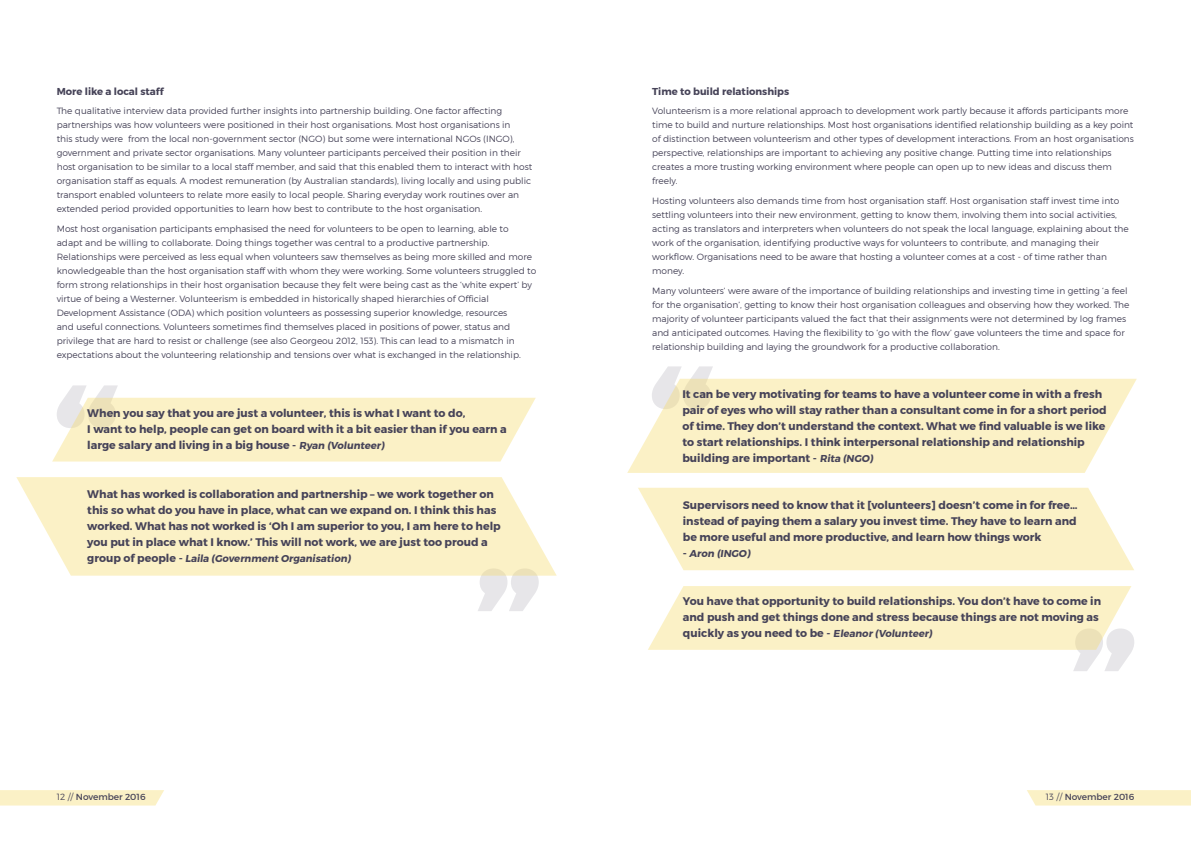
<style>
.page{position:relative;width:1191px;height:842px;background:#fff}
.page>*{position:absolute;margin:0;border:0;box-sizing:border-box;transform-origin:0 0}
.t1{font:700 11px/16px "Montserrat";color:#464358}
.t2{font:700 10px "Montserrat";color:#464358}
.t3{font:300 9px/14px "Montserrat";color:#464358}
.t4{font:9px "Montserrat";color:#464358}
.s1{font-size:10px}
.s2{font-size:11px}
.s3{font-weight:300}
</style>
<div class="page">
<div style="left:1027px;top:790px;width:164px;height:15px;background:#fbf1c6"></div>
<div style="left:0;top:790px;width:164px;height:15px;background:#fbf1c6"></div>
<svg style="left:52px;top:385px;width:484px;height:76px"></svg>
<svg style="left:478px;top:576px;width:61px;height:35px"></svg>
<svg style="left:16px;top:477px;width:541px;height:99px;background:#fbf2cb"></svg>
<svg style="left:659px;top:366px;width:54px;height:13px"></svg>
<svg style="left:627px;top:379px;width:509px;height:94px;background:#faf1cb"></svg>
<svg style="left:638px;top:488px;width:496px;height:82px;background:#fbf2cb"></svg>
<svg style="left:648px;top:586px;width:486px;height:85px"></svg>
<p class="t2" style="left:57px;top:85px;width:108px">More like a local staff</p>
<p class="t3" style="left:57px;top:104px;width:477px">The qualitative interview data provided further insights into partnership building. One factor affecting partnerships was how volunteers were positioned in their host organisations. Most host organisations in<br>this study were from the local non-government sector (NGO) but some were international NGOs (INGO), government and private sector organisations. Many volunteer participants perceived their position in their host organisation to be similar to a local staff member, and said that this enabled them to interact with host organisation staff as equals. A modest remuneration (by Australian standards), living locally and using public transport enabled volunteers to relate more easily to local people. Sharing everyday work routines over an extended period provided opportunities to learn how best to contribute to the host organisation.</p>
<p class="t3" style="left:57px;top:222px;width:481px">Most host organisation participants emphasised the need for volunteers to be open to learning, able to adapt and be willing to collaborate. Doing things together was central to a productive partnership.<br>Relationships were perceived as less equal when volunteers saw themselves as being more skilled and more knowledgeable than the host organisation staff with whom they were working. Some volunteers struggled to form strong relationships in their host organisation because they felt were being cast as the ‘white expert’ by virtue of being a Westerner. Volunteerism is embedded in historically shaped hierarchies of Official Development Assistance (ODA) which position volunteers as possessing superior knowledge, resources<br>and useful connections. Volunteers sometimes find themselves placed in positions of power, status and privilege that are hard to resist or challenge (see also Georgeou 2012, 153). This can lead to a mismatch in expectations about the volunteering relationship and tensions over what is exchanged in the relationship.</p>
<p class="t1" style="left:87px;top:405px;width:421px">When you say that you are just a volunteer, this is what I want to do,<br>I want to help, people can get on board with it a bit easier than if you earn a large salary and living in a big house - <span class="s1">Ryan (Volunteer)</span></p>
<p class="t1" style="left:87px;top:486px;width:415px">What has worked is collaboration and partnership – we work together on this so what do you have in place, what can we expand on. I think this has worked. What has not worked is ‘Oh I am superior to you, I am here to help you put in place what I know.’ This will not work, we are just too proud a</p>
<p class="t2" style="left:87px;top:552px;width:267px"><span class="s2">g ro u p of p e o p l e -</span> Laila (Government Organisation)</p>
<p class="t2" style="left:652px;top:85px;width:138px">Time to build relationships</p>
<p class="t3" style="left:652px;top:104px;width:483px">Volunteerism is a more relational approach to development work partly because it affords participants more time to build and nurture relationships. Most host organisations identified relationship building as a key point of distinction between volunteerism and other types of development interactions. From an host organisations perspective, relationships are important to achieving any positive change. Putting time into relationships creates a more trusting working environment where people can open up to new ideas and discuss them freely.</p>
<p class="t3" style="left:652px;top:194px;width:478px">Hosting volunteers also demands time from host organisation staff. Host organisation staff invest time into settling volunteers into their new environment, getting to know them, involving them into social activities, acting as translators and interpreters when volunteers do not speak the local language, explaining about the work of the organisation, identifying productive ways for volunteers to contribute, and managing their workflow. Organisations need to be aware that hosting a volunteer comes at a cost - of time rather than money.</p>
<p class="t3" style="left:652px;top:283px;width:479px">Many volunteers’ were aware of the importance of building relationships and investing time in getting ‘a feel for the organisation’, getting to know their host organisation colleagues and observing how they worked. The majority of volunteer participants valued the fact that their assignments were not determined by log frames and anticipated outcomes. Having the flexibility to ‘go with the flow’ gave volunteers the time and space for relationship building and laying the groundwork for a productive collaboration.</p>
<p class="t1" style="left:682px;top:386px;width:426px">It can be very motivating for teams to have a volunteer come in with a fresh pair of eyes who will stay rather than a consultant come in for a short period of time. They don’t understand the context. What we find valuable is we like to start relationships. I think interpersonal relationship and relationship building are important - <span class="s1">Rita (NGO</span></p>
<p class="t2" style="left:869px;top:452px;width:7px">)</p>
<p class="t1" style="left:683px;top:497px;width:396px;text-align:justify">Supervisors need to know that it [volunteers] doesn’t come in for free… instead of paying them a salary you invest time. They have to learn and be more useful and more productive, and learn how things work</p>
<p class="t2" style="left:683px;top:547px;width:50px"><span class="s2">-</span> Aron (INGO</p>
<p class="t2" style="left:746px;top:547px;width:7px">)</p>
<p class="t1" style="left:683px;top:593px;width:419px">You have that opportunity to build relationships. You don’t have to come in and push and get things done and stress because things are not moving as quickly as you need to be - <span class="s1">Eleanor (Volunteer)</span></p>
<p class="t4" style="left:57px;top:792px;width:90px"><span class="s3">12 //</span> November 2016</p>
<p class="t4" style="left:1046px;top:792px;width:90px"><span class="s3">13 //</span> November 2016</p>
</div>
